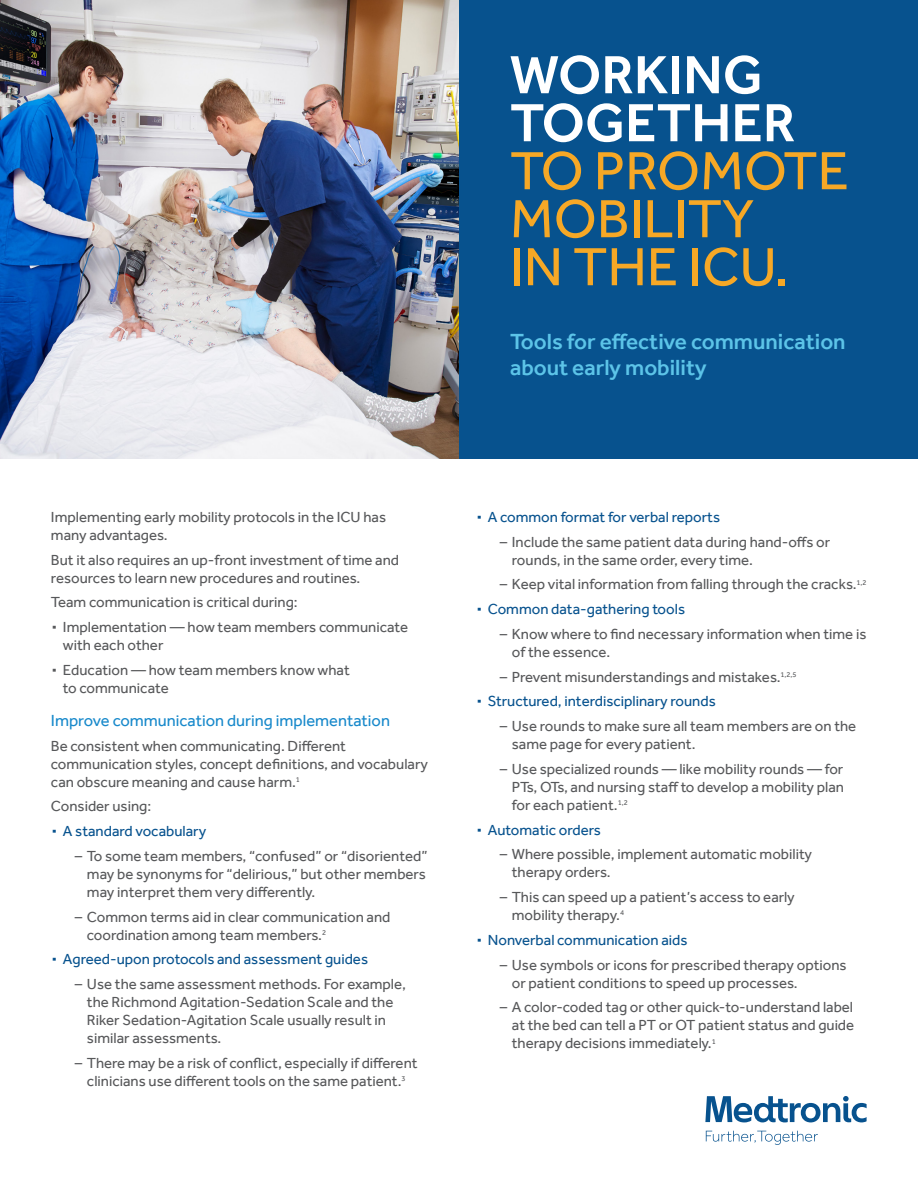
<style>
.page{position:relative;width:918px;height:1188px;background:#fff}
.page>*{position:absolute;margin:0;border:0;box-sizing:border-box;transform-origin:0 0}
.Headline{font:55.5px/48px "Effra";color:#f6a826}
.t1{font:500 22.5px/25.5px "Effra";color:#5cc4e8}
.Subhead{font:16.5px "Effra";color:#1889cb}
.Body{font:15px/18px "Effra";color:#57585a}
.t2{font:15px "Effra";color:#07528e}
.s1{font-weight:500;color:#fff}
.s2{font-size:30px}
</style>
<div class="page">
<div style="left:459px;top:0;width:459px;height:459px;background:#07528e"></div>
<img style="left:0;top:0;width:459px;height:459px">
<svg style="left:705px;top:1096px;width:162px;height:49px"></svg>
<p class="Headline" style="left:510px;top:50px;width:340px"><span class="s1">WORKING<br>TOGETHER<br></span>TO PROMOTE<br>MOBILITY</p>
<p class="Headline" style="left:510px;top:242px;width:280px">IN THE ICU.</p>
<p class="t1" style="left:510px;top:329px;width:337px">Tools for effective communication about early mobility</p>
<p class="Body" style="left:51px;top:508px;width:337px">Implementing early mobility protocols in the ICU has many advantages.</p>
<p class="Body" style="left:51px;top:551px;width:350px">But it also requires an up-front investment of time and resources to learn new procedures and routines.</p>
<p class="Body" style="left:51px;top:593px;width:248px">Team communication is critical during:</p>
<p class="Body" style="left:63px;top:618px;width:347px;text-indent:-12px"><span class="s2">∙</span> Implementation — how team members communicate with each other</p>
<p class="Body" style="left:63px;top:661px;width:288px;text-indent:-12px"><span class="s2">∙</span> Education — how team members know what to communicate</p>
<p class="Subhead" style="left:51px;top:711px;width:341px">Improve communication during implementation</p>
<p class="Body" style="left:51px;top:737px;width:379px">Be consistent when communicating. Different communication styles, concept definitions, and vocabulary can obscure meaning and cause harm.<sup>1</sup></p>
<p class="Body" style="left:51px;top:797px;width:102px">Consider using:</p>
<p class="t2" style="left:51px;top:822px;width:157px"><span class="s2">∙</span> A standard vocabulary</p>
<p class="Body" style="left:87px;top:847px;width:342px;text-indent:-12px">– To some team members, “confused” or “disoriented” may be synonyms for “delirious,” but other members may interpret them very differently.</p>
<p class="Body" style="left:87px;top:908px;width:305px;text-indent:-12px">– Common terms aid in clear communication and coordination among team members.<sup>2</sup></p>
<p class="t2" style="left:51px;top:951px;width:319px"><span class="s2">∙</span> Agreed-upon protocols and assessment guides</p>
<p class="Body" style="left:87px;top:975px;width:321px;text-indent:-12px">– Use the same assessment methods. For example, the Richmond Agitation-Sedation Scale and the Riker Sedation-Agitation Scale usually result in similar assessments.</p>
<p class="Body" style="left:75px;top:1054px;width:344px;text-align:center">– There may be a risk of conflict, especially if different clinicians use different tools on the same patient.<sup>3</sup></p>
<p class="t2" style="left:476px;top:508px;width:246px"><span class="s2">∙</span> A common format for verbal reports</p>
<p class="Body" style="left:512px;top:533px;width:320px;text-indent:-12px">– Include the same patient data during hand-offs or rounds, in the same order, every time.</p>
<p class="Body" style="left:500px;top:575px;width:368px">– Keep vital information from falling through the cracks.<sup>1,2</sup></p>
<p class="t2" style="left:476px;top:600px;width:211px"><span class="s2">∙</span> Common data-gathering tools</p>
<p class="Body" style="left:512px;top:625px;width:356px;text-indent:-12px">– Know where to find necessary information when time is of the essence.</p>
<p class="Body" style="left:500px;top:668px;width:298px">– Prevent misunderstandings and mistakes.<sup>1,2,5</sup></p>
<p class="t2" style="left:476px;top:693px;width:241px"><span class="s2">∙</span> Structured, interdisciplinary rounds</p>
<p class="Body" style="left:512px;top:717px;width:346px;text-indent:-12px">– Use rounds to make sure all team members are on the same page for every patient.</p>
<p class="Body" style="left:512px;top:760px;width:334px;text-align:justify;text-indent:-12px">– Use specialized rounds — like mobility rounds — for PTs, OTs, and nursing staff to develop a mobility plan for each patient.<sup>1,2</sup></p>
<p class="t2" style="left:476px;top:821px;width:127px"><span class="s2">∙</span> Automatic orders</p>
<p class="Body" style="left:512px;top:845px;width:302px;text-indent:-12px">– Where possible, implement automatic mobility therapy orders.</p>
<p class="Body" style="left:512px;top:888px;width:284px;text-indent:-12px">– This can speed up a patient’s access to early mobility therapy.<sup>4</sup></p>
<p class="t2" style="left:476px;top:931px;width:213px"><span class="s2">∙</span> Nonverbal communication aids</p>
<p class="Body" style="left:512px;top:956px;width:336px;text-indent:-12px">– Use symbols or icons for prescribed therapy options or patient conditions to speed up processes.</p>
<p class="Body" style="left:512px;top:998px;width:344px;text-align:justify;text-indent:-12px">– A color-coded tag or other quick-to-understand label at the bed can tell a PT or OT patient status and guide therapy decisions immediately.<sup>1</sup></p>
</div>
